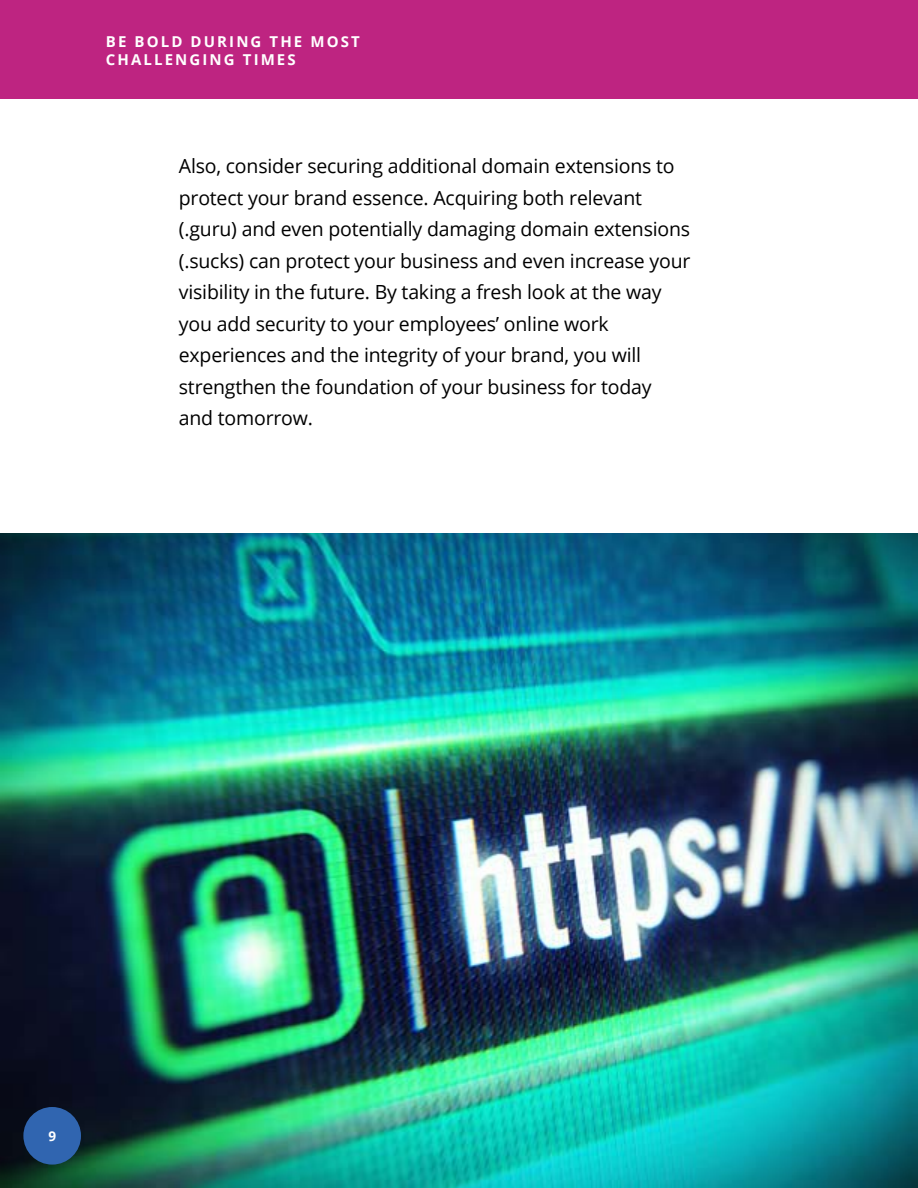
<style>
.page{position:relative;width:918px;height:1188px;background:#fff}
.page>*{position:absolute;margin:0;border:0;box-sizing:border-box;transform-origin:0 0}
.t1{font:19.5px/31.5px "Open Sans";letter-spacing:-.01em;color:#000}
.t2{font:700 15px/18px "Open Sans";letter-spacing:.14em;color:#fff}
.t3{font:700 13.5px "Open Sans";color:#fff}
</style>
<div class="page">
<div style="left:0;top:0;width:918px;height:99px;background:#be2481"></div>
<img style="left:0;top:534px;width:918px;height:654px">
<div style="left:23px;top:1107px;width:58px;height:58px;background:#3065b0;border-radius:50%"></div>
<p class="t2" style="left:106px;top:33px;width:255px">BE BOLD DURING THE MOST<br>CHALLENGING TIMES</p>
<p class="t1" style="left:179px;top:150px;width:513px">Also, consider securing additional domain extensions to protect your brand essence. Acquiring both relevant (.guru) and even potentially damaging domain extensions (.sucks) can protect your business and even increase your visibility in the future. By taking a fresh look at the way you add security to your employees’ online work experiences and the integrity of your brand, you will strengthen the foundation of your business for today and tomorrow.</p>
<p class="t3" style="left:48px;top:1127px;width:9px">9</p>
</div>
